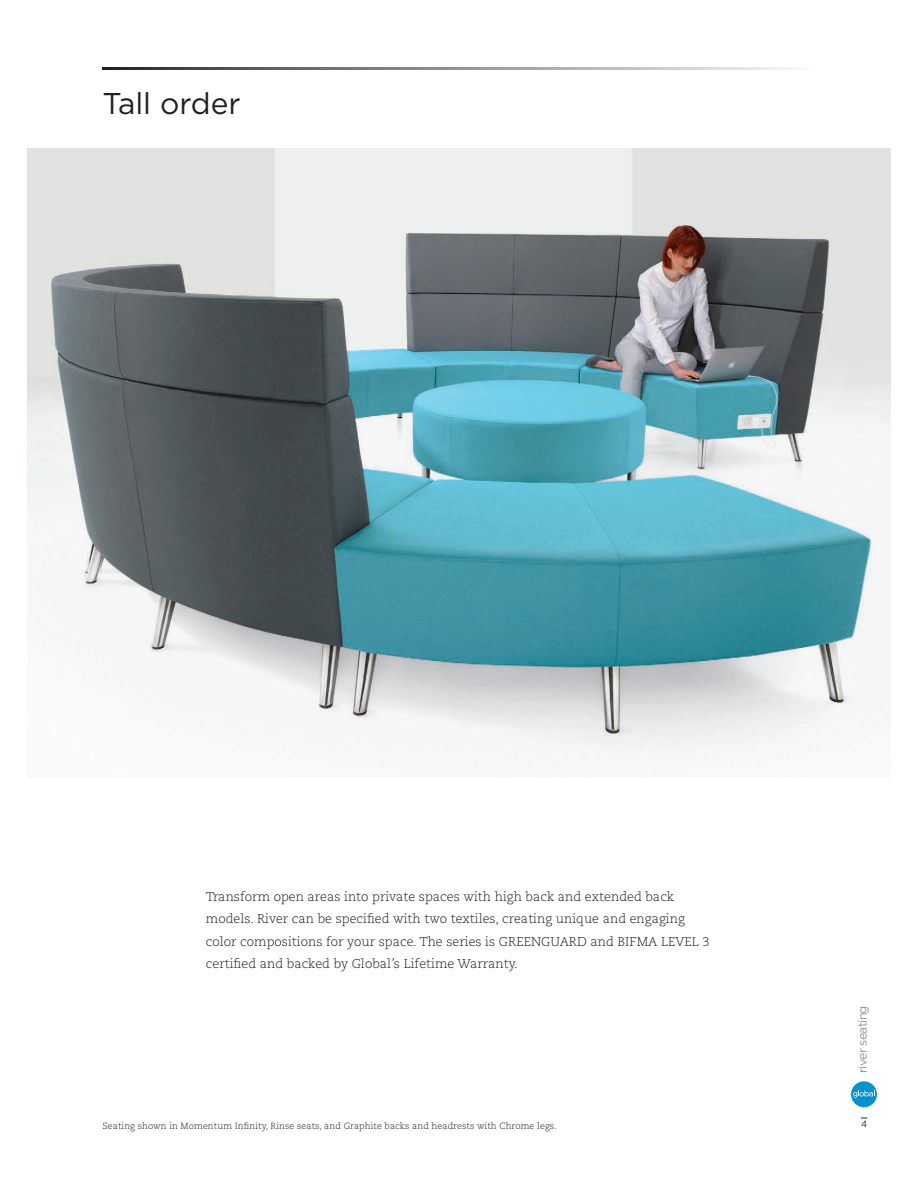
<style>
.page{position:relative;width:918px;height:1188px;background:#fff}
.page>*{position:absolute;margin:0;border:0;box-sizing:border-box;transform-origin:0 0}
.t1{font:30px "Gotham";color:#231f20}
.Body_-_Caecillia_LT_Std_45_Light_-_8_5_1{font:300 12.75px/22.5px "Caecilia LT Std";color:#231f20}
.t2{font:12.3px "Gotham";letter-spacing:-.05em;color:#939598}
.Body_-_Caecillia_LT_Std_45_Light_-_8_5_1-2{font:300 9px "Caecilia LT Std";letter-spacing:.01em;color:#231f20}
.t3{font:9px "Gotham";color:#231f20}
</style>
<div class="page">
<div style="left:851px;top:1081px;width:26px;height:26px;background:#0092d1;border-radius:50%"></div>
<svg style="left:853px;top:1090px;width:22px;height:8px"></svg>
<img style="left:27px;top:148px;width:864px;height:608px">
<svg style="left:103px;top:68px;width:688px;height:1px"></svg>
<p class="t1" style="left:103px;top:84px;width:139px">Tall order</p>
<p class="Body_-_Caecillia_LT_Std_45_Light_-_8_5_1" style="left:206px;top:885px;width:505px">Transform open areas into private spaces with high back and extended back models. River can be specified with two textiles, creating unique and engaging color compositions for your space. The series is GREENGUARD and BIFMA LEVEL 3 certified and backed by Global’s Lifetime Warranty.</p>
<p class="Body_-_Caecillia_LT_Std_45_Light_-_8_5_1-2" style="left:103px;top:1120px;width:456px">Seating shown in Momentum Infinity, Rinse seats, and Graphite backs and headrests with Chrome legs.</p>
<p class="t2" style="left:854px;top:1073px;width:69px;rotate:-90deg">river seating</p>
<p class="t3" style="left:861px;top:1119px;width:8px">4</p>
</div>
